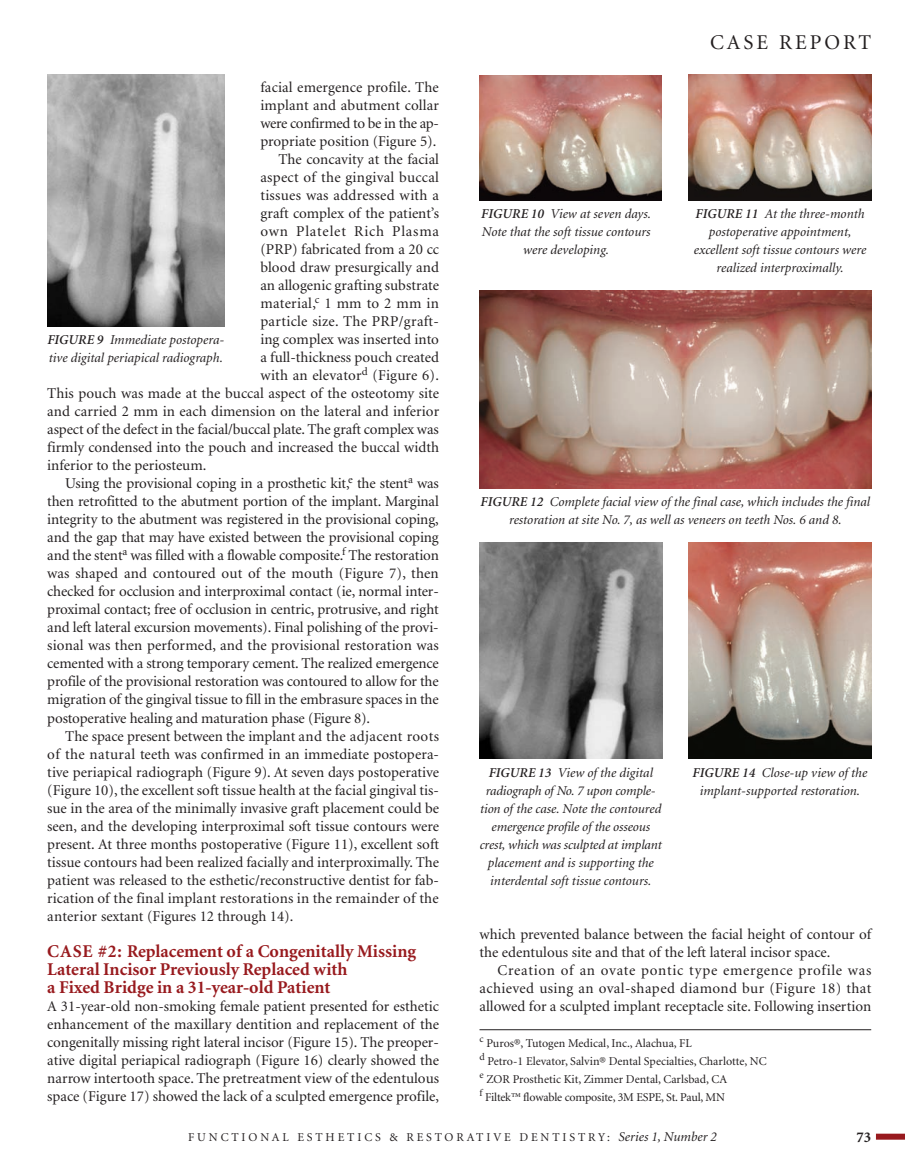
<style>
.page{position:relative;width:905px;height:1175px;background:#fff}
.page>*{position:absolute;margin:0;border:0;box-sizing:border-box;transform-origin:0 0}
.t1{font:21px "Minion";letter-spacing:.145em;color:#231f20}
.t2{font:700 18px/18px "Minion";color:#981a1e}
.t3{font:15px/18px "Minion";color:#231f20;text-align:justify}
.t4{font:15px "Minion";letter-spacing:.02em;color:#231f20}
.t5{font:15px "Minion";letter-spacing:-.02em;color:#231f20}
.t6{font:15px "Minion";letter-spacing:.055em;color:#231f20}
.t7{font:700 15px "Minion";color:#231f20}
.t8{font:italic 13.5px/18px "Minion";color:#231f20;text-align:center}
.t9{font:12px/18px "Minion";color:#231f20}
.t10{font:12px "Minion";letter-spacing:.24em;color:#231f20}
.s1{font-weight:600}
.s2{font-style:italic;font-size:13.5px}
</style>
<div class="page">
<div style="left:875px;top:1133px;width:29px;height:6px;background:#981a1e"></div>
<img style="left:479px;top:76px;width:182px;height:124px">
<img style="left:688px;top:542px;width:183px;height:216px">
<img style="left:479px;top:542px;width:183px;height:216px">
<img style="left:689px;top:74px;width:182px;height:126px">
<img style="left:47px;top:74px;width:177px;height:252px">
<hr style="left:479px;top:1029px;width:392px;height:1px;background:#231f20">
<img style="left:479px;top:290px;width:392px;height:198px">
<p class="t3" style="left:260px;top:80px;width:180px">facial emergence profile. The</p>
<p class="t3" style="left:260px;top:98px;width:180px">implant and abutment collar</p>
<p class="t5" style="left:260px;top:118px;width:180px">were confirmed to be in the ap-</p>
<p class="t3" style="left:260px;top:134px;width:177px">propriate position (Figure 5).</p>
<p class="t3" style="left:278px;top:152px;width:162px">The concavity at the facial</p>
<p class="t3" style="left:260px;top:170px;width:180px">aspect of the gingival buccal</p>
<p class="t4" style="left:260px;top:190px;width:180px">tissues was addressed with a</p>
<p class="t3" style="left:260px;top:206px;width:180px">graft complex of the patient’s</p>
<p class="t6" style="left:260px;top:226px;width:180px">own Platelet Rich Plasma</p>
<p class="t3" style="left:260px;top:242px;width:180px">(PRP) fabricated from a 20 cc</p>
<p class="t3" style="left:260px;top:260px;width:180px">blood draw presurgically and</p>
<p class="t3" style="left:260px;top:278px;width:180px">an allogenic grafting substrate</p>
<p class="t4" style="left:260px;top:298px;width:180px">material,<sup>c</sup> 1 mm to 2 mm in</p>
<p class="t4" style="left:260px;top:316px;width:180px">particle size. The PRP/graft-</p>
<p class="t3" style="left:260px;top:332px;width:180px">ing complex was inserted into</p>
<p class="t3" style="left:260px;top:350px;width:180px">a full-thickness pouch created</p>
<p class="t3" style="left:260px;top:368px;width:180px">with an elevator<sup>d</sup> (Figure 6).</p>
<p class="t3" style="left:47px;top:386px;width:393px">This pouch was made at the buccal aspect of the osteotomy site</p>
<p class="t3" style="left:47px;top:404px;width:393px">and carried 2 mm in each dimension on the lateral and inferior</p>
<p class="t3" style="left:47px;top:422px;width:393px">aspect of the defect in the facial/buccal plate. The graft complex was</p>
<p class="t3" style="left:47px;top:440px;width:393px">firmly condensed into the pouch and increased the buccal width</p>
<p class="t3" style="left:47px;top:458px;width:160px">inferior to the periosteum.</p>
<p class="t3" style="left:65px;top:476px;width:375px">Using the provisional coping in a prosthetic kit,<sup>e</sup> the stent<sup>a</sup> was</p>
<p class="t3" style="left:47px;top:494px;width:393px">then retrofitted to the abutment portion of the implant. Marginal</p>
<p class="t3" style="left:47px;top:512px;width:393px">integrity to the abutment was registered in the provisional coping,</p>
<p class="t3" style="left:47px;top:530px;width:393px">and the gap that may have existed between the provisional coping</p>
<p class="t3" style="left:47px;top:548px;width:393px">and the stent<sup>a</sup> was filled with a flowable composite.<sup>f</sup> The restoration</p>
<p class="t3" style="left:47px;top:566px;width:393px">was shaped and contoured out of the mouth (Figure 7), then</p>
<p class="t3" style="left:47px;top:584px;width:393px">checked for occlusion and interproximal contact (ie, normal inter-</p>
<p class="t3" style="left:47px;top:602px;width:393px">proximal contact; free of occlusion in centric, protrusive, and right</p>
<p class="t3" style="left:47px;top:620px;width:393px">and left lateral excursion movements). Final polishing of the provi-</p>
<p class="t3" style="left:47px;top:638px;width:393px">sional was then performed, and the provisional restoration was</p>
<p class="t3" style="left:47px;top:656px;width:393px">cemented with a strong temporary cement. The realized emergence</p>
<p class="t3" style="left:47px;top:674px;width:393px">profile of the provisional restoration was contoured to allow for the</p>
<p class="t3" style="left:47px;top:692px;width:393px">migration of the gingival tissue to fill in the embrasure spaces in the</p>
<p class="t3" style="left:47px;top:710px;width:324px">postoperative healing and maturation phase (Figure 8).</p>
<p class="t3" style="left:65px;top:728px;width:375px">The space present between the implant and the adjacent roots</p>
<p class="t3" style="left:47px;top:746px;width:393px">of the natural teeth was confirmed in an immediate postopera-</p>
<p class="t3" style="left:47px;top:764px;width:393px">tive periapical radiograph (Figure 9). At seven days postoperative</p>
<p class="t3" style="left:47px;top:782px;width:393px">(Figure 10), the excellent soft tissue health at the facial gingival tis-</p>
<p class="t3" style="left:47px;top:800px;width:393px">sue in the area of the minimally invasive graft placement could be</p>
<p class="t3" style="left:47px;top:818px;width:393px">seen, and the developing interproximal soft tissue contours were</p>
<p class="t3" style="left:47px;top:836px;width:393px">present. At three months postoperative (Figure 11), excellent soft</p>
<p class="t3" style="left:47px;top:854px;width:393px">tissue contours had been realized facially and interproximally. The</p>
<p class="t3" style="left:47px;top:872px;width:393px">patient was released to the esthetic/reconstructive dentist for fab-</p>
<p class="t3" style="left:47px;top:890px;width:393px">rication of the final implant restorations in the remainder of the</p>
<p class="t3" style="left:47px;top:908px;width:247px">anterior sextant (Figures 12 through 14).</p>
<p class="t2" style="left:47px;top:943px;width:370px">CASE #2: Replacement of a Congenitally Missing<br>Lateral Incisor Previously Replaced with<br>a Fixed Bridge in a 31-year-old Patient</p>
<p class="t3" style="left:47px;top:998px;width:393px">A 31-year-old non-smoking female patient presented for esthetic enhancement of the maxillary dentition and replacement of the congenitally missing right lateral incisor (Figure 15). The preoper&shy;ative digital periapical radiograph (Figure 16) clearly showed the narrow intertooth space. The pretreatment view of the edentulous space (Figure 17) showed the lack of a sculpted emergence profile,</p>
<p class="t8" style="left:47px;top:332px;width:178px;text-align:left"><span class="s1">FIGURE 9</span> Immediate postopera&shy;tive digital periapical radiograph.</p>
<h1 class="t1" style="left:710px;top:34px;width:163px">CASE REPORT</h1>
<p class="t8" style="left:481px;top:206px;width:171px"><span class="s1">FIGURE 10</span> View at seven days.<br>Note that the soft tissue contours were developing.</p>
<p class="t8" style="left:694px;top:206px;width:174px"><span class="s1">FIGURE 11</span> At the three-month postoperative appointment, excellent soft tissue contours were realized interproximally.</p>
<p class="t8" style="left:480px;top:494px;width:391px"><span class="s1">FIGURE 12</span> Complete facial view of the final case, which includes the final restoration at site No. 7, as well as veneers on teeth Nos. 6 and 8.</p>
<p class="t8" style="left:479px;top:764px;width:183px"><span class="s1">FIGURE 13</span> View of the digital radiograph of No. 7 upon comple&shy;tion of the case. Note the contoured emergence profile of the osseous crest, which was sculpted at implant placement and is supporting the interdental soft tissue contours.</p>
<p class="t8" style="left:692px;top:764px;width:176px"><span class="s1">FIGURE 14</span> Close-up view of the implant-supported restoration.</p>
<p class="t3" style="left:479px;top:926px;width:393px">which prevented balance between the facial height of contour of the edentulous site and that of the left lateral incisor space.</p>
<p class="t3" style="left:479px;top:962px;width:393px;text-indent:18px">Creation of an ovate pontic type emergence profile was achieved using an oval-shaped diamond bur (Figure 18) that allowed for a sculpted implant receptacle site. Following insertion</p>
<p class="t9" style="left:479px;top:1034px;width:289px"><sup>c</sup> Puros®, Tutogen Medical, Inc., Alachua, FL<br><sup>d</sup> Petro-1 Elevator, Salvin® Dental Specialties, Charlotte, NC <sup>e</sup> ZOR Prosthetic Kit, Zimmer Dental, Carlsbad, CA<br><sup>f</sup> Filtek™ flowable composite, 3M ESPE, St. Paul, MN</p>
<p class="t10" style="left:188px;top:1132px;width:530px">FUNCTIONAL ESTHETICS &amp; RESTORATIVE DENTISTRY: <span class="s2">Series 1,Number 2</span></p>
<p class="t7" style="left:856px;top:1131px;width:16px">73</p>
</div>
